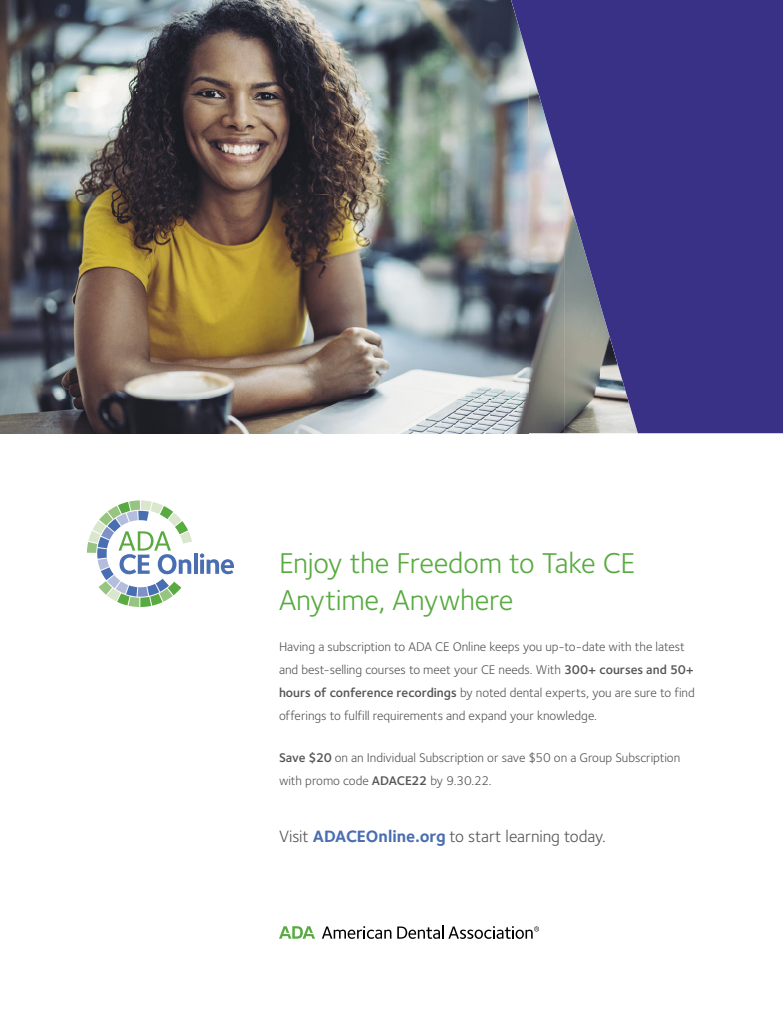
<style>
.page{position:relative;width:783px;height:1026px;background:#fff}
.page>*{position:absolute;margin:0;border:0;box-sizing:border-box;transform-origin:0 0}
.t1{font:29.7px/37.7px "Foundry Sterling";letter-spacing:-.01em;color:#58aa41}
.t2{font:17px "Foundry Sterling";letter-spacing:-.005em;color:#555}
.t3{font:13px/23px "Foundry Sterling";letter-spacing:-.005em;color:#555}
.s1{font-weight:600}
.s2{font-weight:700;color:#4a6eb2}
</style>
<div class="page">
<img style="left:0;top:0;width:511px;height:433px">
<svg style="left:322px;top:926px;width:69px;height:13px"></svg>
<svg style="left:279px;top:926px;width:36px;height:13px"></svg>
<svg style="left:397px;top:926px;width:142px;height:13px"></svg>
<svg style="left:87px;top:500px;width:105px;height:107px"></svg>
<hr style="left:194px;top:553px;width:4px;height:21px;background:#4a6eb2">
<svg style="left:200px;top:553px;width:34px;height:21px"></svg>
<svg style="left:511px;top:0;width:272px;height:433px;fill:#383185"></svg>
<h1 class="t1" style="left:279px;top:543px;width:358px">Enjoy the Freedom to Take CE<br>Anytime, Anywhere</h1>
<p class="t3" style="left:279px;top:635px;width:417px">Having a subscription to ADA CE Online keeps you up-to-date with the latest and best-selling courses to meet your CE needs. With <span class="s1">300+ courses and 50+ hours of conference recordings</span> by noted dental experts, you are sure to find offerings to fulfill requirements and expand your knowledge.</p>
<p class="t3" style="left:279px;top:745px;width:403px"><span class="s1">Save $20</span> on an Individual Subscription or save $50 on a Group Subscription with promo code <span class="s1">ADACE22</span> by 9.30.22.</p>
<h2 class="t2" style="left:279px;top:825px;width:328px">Visit <span class="s2">ADACEOnline.org</span> to start learning today.</h2>
</div>
